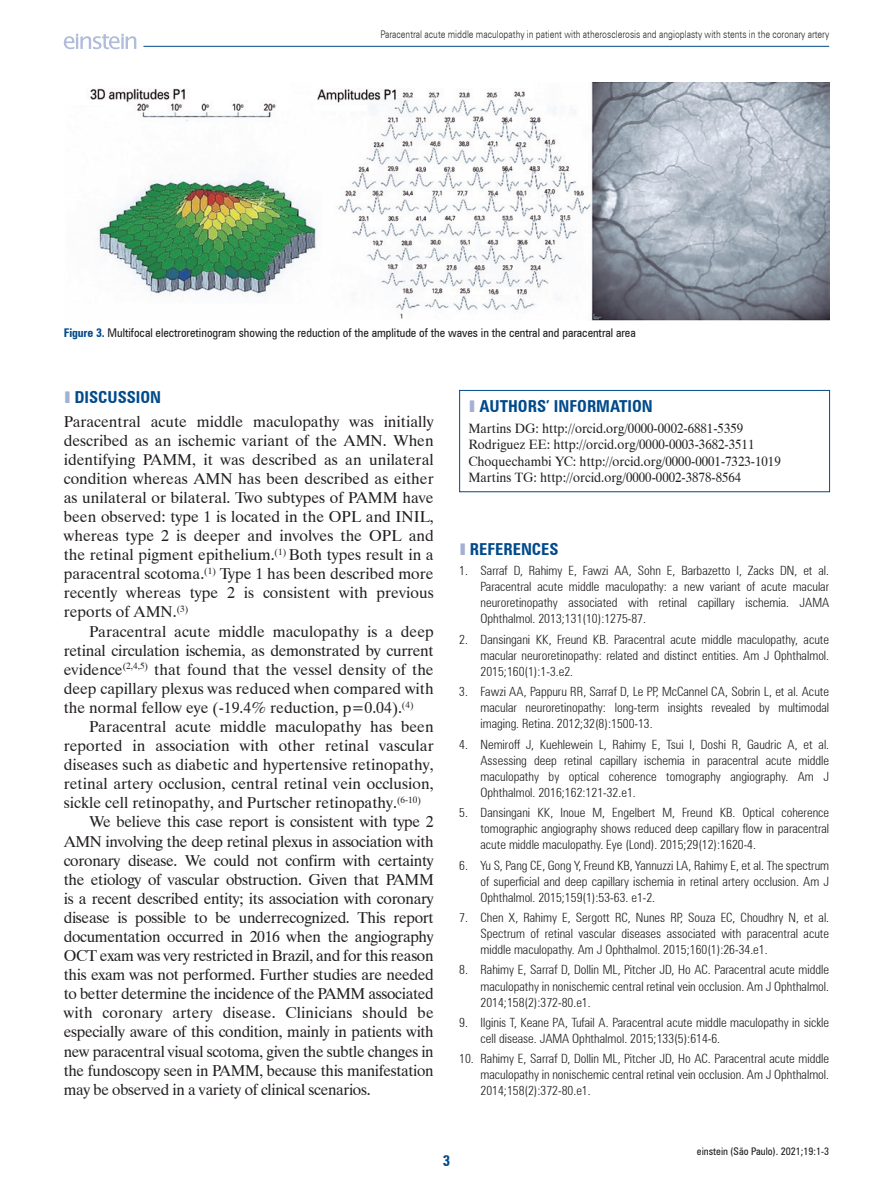
<style>
.page{position:relative;width:893px;height:1191px;background:#fff}
.page>*{position:absolute;margin:0;border:0;box-sizing:border-box;transform-origin:0 0}
.t1{font:700 condensed 16.5px "Zurich BT";color:#004a8b}
.t2{font:15.75px/19px "Dutch 801 BT";letter-spacing:-.02em;color:#231f20;text-align:justify}
.t3{font:15.75px "Dutch 801 BT";color:#231f20}
.t4{font:15.75px "Dutch 801 BT";letter-spacing:.01em;color:#231f20}
.t5{font:700 condensed 15px "Zurich BT";color:#004a8b}
.t6{font:13.5px/16.5px "Dutch 801 BT";color:#231f20;scale:.95 1}
.t7{font:300 condensed 12.75px/16px "Zurich BT";color:#231f20;text-align:justify}
.t8{font:condensed 12px "Zurich BT";color:#231f20}
.t9{font:300 10.5px "Zurich BT";color:#231f20;scale:.8 1}
.t10{font:condensed 10.5px "Zurich BT";color:#231f20}
.s1{font-weight:700;color:#004a8b}
.s2{color:#a2b0d2}
</style>
<div class="page">
<svg style="left:64px;top:34px;width:72px;height:15px"></svg>
<hr style="left:143px;top:46px;width:686px;height:1px;background:#004a8b">
<div style="left:459px;top:390px;width:371px;height:102px;border:1px solid #004a8b"></div>
<img style="left:90px;top:83px;width:739px;height:238px">
<p class="t9" style="left:380px;top:28px;width:562px">Paracentral acute middle maculopathy in patient with atherosclerosis and angioplasty with stents in the coronary artery</p>
<p class="t8" style="left:64px;top:325px;width:573px"><span class="s1">Figure 3.</span> Multifocal electroretinogram showing the reduction of the amplitude of the waves in the central and paracentral area</p>
<p class="t1" style="left:64px;top:387px;width:99px"><span class="s2">❚</span> DISCUSSION</p>
<p class="t2" style="left:64px;top:411px;width:371px">Paracentral acute middle maculopathy was initially described as an ischemic variant of the AMN. When identifying PAMM, it was described as an unilateral condition whereas AMN has been described as either as unilateral or bilateral. Two subtypes of PAMM have been observed: type 1 is located in the OPL and INIL, whereas type 2 is deeper and involves the OPL and the retinal pigment epithelium.<sup>(1)</sup> Both types result in a paracentral scotoma.<sup>(1)</sup> Type 1 has been described more recently whereas type 2 is consistent with previous reports of AMN.<sup>(3)</sup></p>
<p class="t2" style="left:64px;top:621px;width:371px;text-indent:26px">Paracentral acute middle maculopathy is a deep retinal circulation ischemia, as demonstrated by current evidence<sup>(2,4,5)</sup> that found that the vessel density of the deep capillary plexus was reduced when compared with the normal fellow eye (-19.4% reduction, p=0.04).<sup>(4)</sup></p>
<p class="t3" style="left:89px;top:717px;width:346px">Paracentral acute middle maculopathy has been</p>
<p class="t3" style="left:64px;top:736px;width:371px">reported in association with other retinal vascular</p>
<p class="t3" style="left:64px;top:755px;width:371px">diseases such as diabetic and hypertensive retinopathy,</p>
<p class="t3" style="left:64px;top:774px;width:371px">retinal artery occlusion, central retinal vein occlusion,</p>
<p class="t3" style="left:64px;top:793px;width:359px">sickle cell retinopathy, and Purtscher retinopathy.<sup>(6-10)</sup></p>
<p class="t2" style="left:89px;top:812px;width:346px">We believe this case report is consistent with type 2</p>
<p class="t2" style="left:64px;top:831px;width:371px">AMN involving the deep retinal plexus in association with</p>
<p class="t2" style="left:64px;top:850px;width:371px">coronary disease. We could not confirm with certainty</p>
<p class="t2" style="left:64px;top:869px;width:371px">the etiology of vascular obstruction. Given that PAMM</p>
<p class="t2" style="left:64px;top:888px;width:371px">is a recent described entity; its association with coronary</p>
<p class="t2" style="left:64px;top:907px;width:371px">disease is possible to be underrecognized. This report</p>
<p class="t2" style="left:64px;top:927px;width:371px">documentation occurred in 2016 when the angiography</p>
<p class="t2" style="left:64px;top:946px;width:371px">OCT exam was very restricted in Brazil, and for this reason</p>
<p class="t2" style="left:64px;top:965px;width:371px">this exam was not performed. Further studies are needed</p>
<p class="t2" style="left:64px;top:984px;width:371px">to better determine the incidence of the PAMM associated</p>
<p class="t4" style="left:64px;top:1003px;width:371px">with coronary artery disease. Clinicians should be</p>
<p class="t2" style="left:64px;top:1022px;width:371px">especially aware of this condition, mainly in patients with</p>
<p class="t2" style="left:64px;top:1041px;width:371px">new paracentral visual scotoma, given the subtle changes in</p>
<p class="t2" style="left:64px;top:1060px;width:371px">the fundoscopy seen in PAMM, because this manifestation</p>
<p class="t2" style="left:64px;top:1080px;width:308px">may be observed in a variety of clinical scenarios.</p>
<p class="t1" style="left:468px;top:396px;width:186px"><span class="s2">❚</span> AUTHORS’ INFORMATION</p>
<p class="t6" style="left:468px;top:420px;width:330px">Martins DG: http://orcid.org/0000-0002-6881-5359<br>Rodriguez EE: http://orcid.org/0000-0003-3682-3511<br>Choquechambi YC: http://orcid.org/0000-0001-7323-1019<br>Martins TG: http://orcid.org/0000-0002-3878-8564</p>
<p class="t1" style="left:459px;top:539px;width:101px"><span class="s2">❚</span> REFERENCES</p>
<p class="t7" style="left:480px;top:562px;width:350px;text-indent:-21px">1. Sarraf D, Rahimy E, Fawzi AA, Sohn E, Barbazetto I, Zacks DN, et al.<br>Paracentral acute middle maculopathy: a new variant of acute macular neuroretinopathy associated with retinal capillary ischemia. JAMA Ophthalmol. 2013;131(10):1275-87.</p>
<p class="t7" style="left:480px;top:631px;width:350px;text-indent:-21px">2. Dansingani KK, Freund KB. Paracentral acute middle maculopathy, acute macular neuroretinopathy: related and distinct entities. Am J Ophthalmol.<br>2015;160(1):1-3.e2.</p>
<p class="t7" style="left:480px;top:683px;width:350px;text-indent:-21px">3. Fawzi AA, Pappuru RR, Sarraf D, Le PP, McCannel CA, Sobrin L, et al. Acute macular neuroretinopathy: long-term insights revealed by multimodal imaging. Retina. 2012;32(8):1500-13.</p>
<p class="t7" style="left:480px;top:736px;width:350px;text-indent:-21px">4. Nemiroff J, Kuehlewein L, Rahimy E, Tsui I, Doshi R, Gaudric A, et al.<br>Assessing deep retinal capillary ischemia in paracentral acute middle maculopathy by optical coherence tomography angiography. Am J Ophthalmol. 2016;162:121-32.e1.</p>
<p class="t7" style="left:480px;top:804px;width:350px;text-indent:-21px">5. Dansingani KK, Inoue M, Engelbert M, Freund KB. Optical coherence tomographic angiography shows reduced deep capillary flow in paracentral acute middle maculopathy. Eye (Lond). 2015;29(12):1620-4.</p>
<p class="t7" style="left:480px;top:857px;width:350px;text-indent:-21px">6. Yu S, Pang CE, Gong Y, Freund KB, Yannuzzi LA, Rahimy E, et al. The spectrum of superficial and deep capillary ischemia in retinal artery occlusion. Am J Ophthalmol. 2015;159(1):53-63. e1-2.</p>
<p class="t7" style="left:480px;top:909px;width:350px;text-indent:-21px">7. Chen X, Rahimy E, Sergott RC, Nunes RP, Souza EC, Choudhry N, et al.<br>Spectrum of retinal vascular diseases associated with paracentral acute middle maculopathy. Am J Ophthalmol. 2015;160(1):26-34.e1.</p>
<p class="t7" style="left:480px;top:961px;width:350px;text-indent:-21px">8. Rahimy E, Sarraf D, Dollin ML, Pitcher JD, Ho AC. Paracentral acute middle maculopathy in nonischemic central retinal vein occlusion. Am J Ophthalmol.<br>2014;158(2):372-80.e1.</p>
<p class="t7" style="left:480px;top:1014px;width:350px;text-indent:-21px">9. Ilginis T, Keane PA, Tufail A. Paracentral acute middle maculopathy in sickle cell disease. JAMA Ophthalmol. 2015;133(5):614-6.</p>
<p class="t7" style="left:480px;top:1050px;width:350px;text-indent:-21px">10. Rahimy E, Sarraf D, Dollin ML, Pitcher JD, Ho AC. Paracentral acute middle maculopathy in nonischemic central retinal vein occlusion. Am J Ophthalmol.<br>2014;158(2):372-80.e1.</p>
<p class="t5" style="left:443px;top:1151px;width:9px">3</p>
<p class="t10" style="left:697px;top:1144px;width:134px">einstein (São Paulo). 2021;19:1-3</p>
</div>
